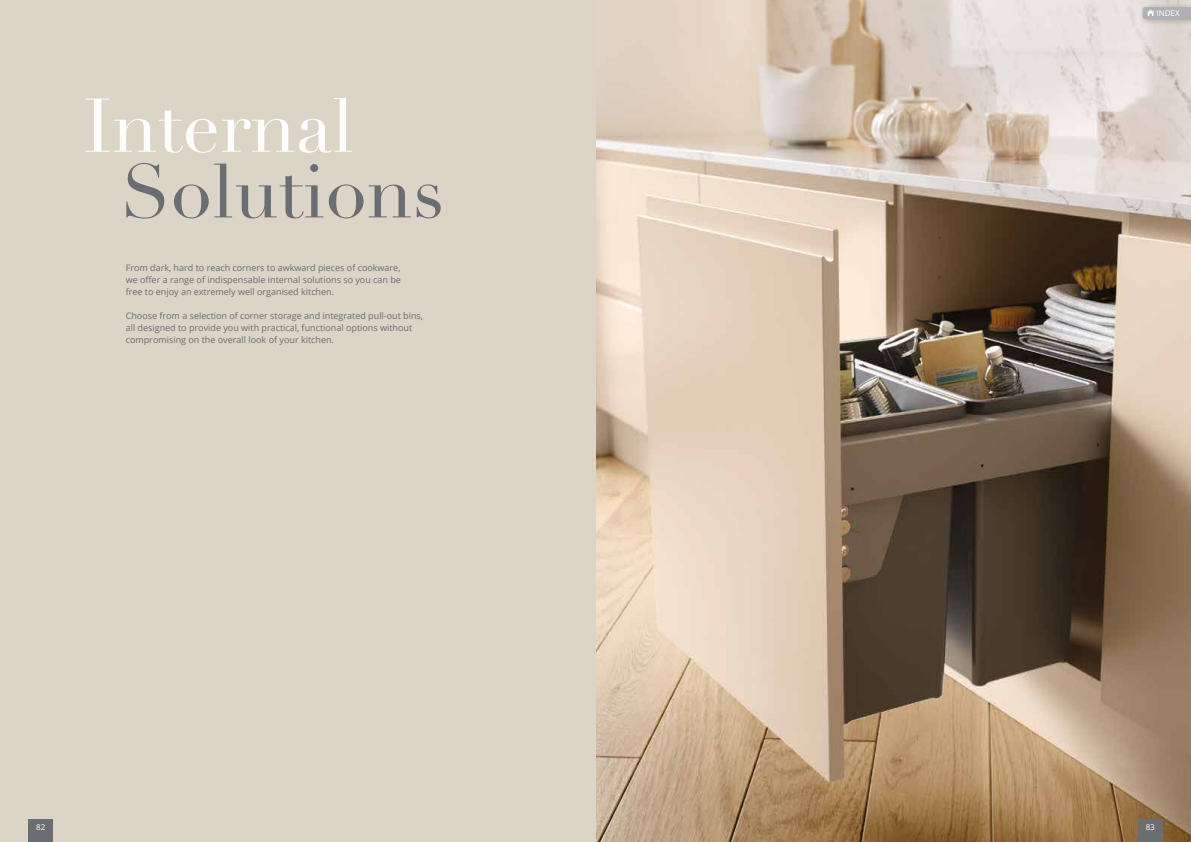
<style>
.page{position:relative;width:1191px;height:842px;background:#fff}
.page>*{position:absolute;margin:0;border:0;box-sizing:border-box;transform-origin:0 0}
.t1{font:74.6px "Didot";color:#6a6d71}
.t2{font:74.6px "Didot";color:#fff}
.t3{font:9px/12px "Open Sans";color:#6a6d71;text-align:justify}
.t4{font:8px "Open Sans";color:#fff}
</style>
<div class="page">
<img style="left:595px;top:0;width:596px;height:842px">
<div style="left:0;top:0;width:595px;height:842px;background:#dbd4c7"></div>
<div style="left:1138px;top:819px;width:24px;height:23px;background:#6a6d71"></div>
<div style="left:28px;top:819px;width:25px;height:23px;background:#6a6d71"></div>
<div style="left:1138px;top:3px;width:53px;height:23px;background:#000;opacity:.25"></div>
<svg style="left:1142px;top:7px;width:49px;height:12px"></svg>
<h1 class="t2" style="left:83px;top:81px;width:272px">Internal</h1>
<h1 class="t1" style="left:121px;top:147px;width:325px">Solutions</h1>
<p class="t3" style="left:126px;top:262px;width:277px">From dark, hard to reach corners to awkward pieces of cookware, we offer a range of indispensable internal solutions so you can be free to enjoy an extremely well organised kitchen.</p>
<p class="t3" style="left:126px;top:310px;width:299px;text-align:left">Choose from a selection of corner storage and integrated pull-out bins, all designed to provide you with practical, functional options without compromising on the overall look of your kitchen.</p>
<p class="t4" style="left:1156px;top:7px;width:25px">INDEX</p>
<p class="t4" style="left:36px;top:821px;width:11px">82</p>
<p class="t4" style="left:1145px;top:821px;width:11px">83</p>
</div>
